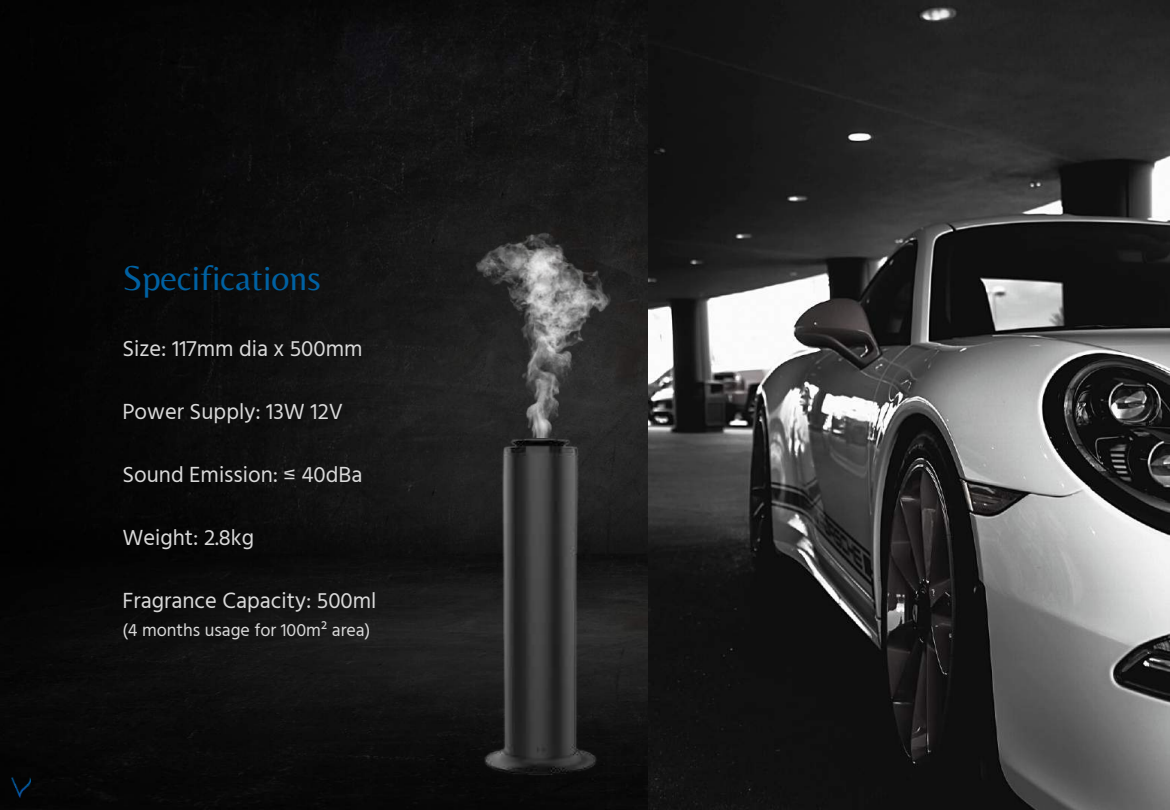
<style>
.page{position:relative;width:1170px;height:810px;background:#fff}
.page>*{position:absolute;margin:0;border:0;box-sizing:border-box;transform-origin:0 0}
.t1{font:36px "Belleza";color:#0061a2}
.t2{font:22.5px "Hind Guntur";color:#d9d9d9}
.t3{font:18px "Hind Guntur";color:#d9d9d9}
</style>
<div class="page">
<img style="left:0;top:0;width:649px;height:810px">
<img style="left:11px;top:777px;width:19px;height:21px">
<img style="left:649px;top:0;width:521px;height:810px">
<img style="left:476px;top:437px;width:129px;height:340px">
<img style="left:476px;top:232px;width:135px;height:205px">
<h1 class="t1" style="left:122px;top:257px;width:200px">Specifications</h1>
<p class="t2" style="left:122px;top:335px;width:242px">Size: 117mm dia x 500mm</p>
<p class="t2" style="left:122px;top:398px;width:222px">Power Supply: 13W 12V</p>
<p class="t2" style="left:122px;top:461px;width:242px">Sound Emission: ≤ 40dBa</p>
<p class="t2" style="left:122px;top:524px;width:133px">Weight: 2.8kg</p>
<p class="t2" style="left:122px;top:587px;width:256px">Fragrance Capacity: 500ml</p>
<p class="t3" style="left:122px;top:620px;width:250px">(4 months usage for 100m² area)</p>
</div>
